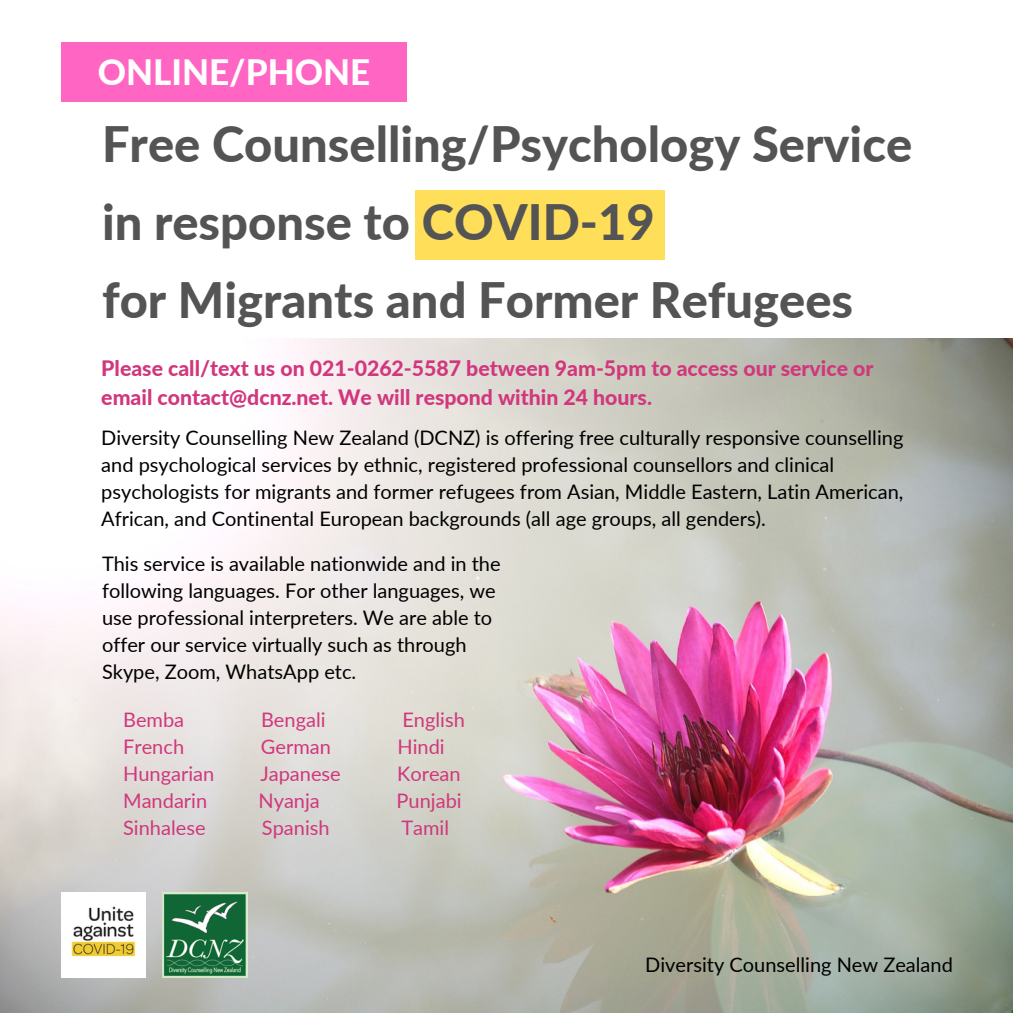
<style>
.page{position:relative;width:1013px;height:1013px;background:#fff}
.page>*{position:absolute;margin:0;border:0;box-sizing:border-box;transform-origin:0 0}
.t1{font:800 48.88px "Lato";color:#545454}
.t2{font:800 35px "Lato";color:#fff}
.t3{font:800 21.25px/29px "Lato";color:#d1377c}
.t4{font:20px/27.2px "Lato";color:#000}
.t5{font:20px "Lato";color:#d1377c}
</style>
<div class="page">
<img style="left:0;top:338px;width:1012px;height:674px">
<div style="left:61px;top:42px;width:345px;height:59px;background:#ff66c4"></div>
<div style="left:415px;top:190px;width:249px;height:69px;background:#ffde59"></div>
<img style="left:61px;top:892px;width:85px;height:85px">
<img style="left:163px;top:892px;width:84px;height:85px">
<p class="t2" style="left:98px;top:50px;width:274px">ONLINE/PHONE</p>
<p class="t1" style="left:102px;top:114px;width:811px">Free Counselling/Psychology Service</p>
<p class="t1" style="left:102px;top:191px;width:554px">in response to COVID-19</p>
<p class="t1" style="left:102px;top:269px;width:752px">for Migrants and Former Refugees</p>
<p class="t3" style="left:101px;top:353px;width:773px">Please call/text us on 021-0262-5587 between 9am-5pm to access our service or email contact@dcnz.net. We will respond within 24 hours.</p>
<p class="t4" style="left:101px;top:423px;width:803px">Diversity Counselling New Zealand (DCNZ) is offering free culturally responsive counselling and psychological services by ethnic, registered professional counsellors and clinical psychologists for migrants and former refugees from Asian, Middle Eastern, Latin American, African, and Continental European backgrounds (all age groups, all genders).</p>
<p class="t4" style="left:102px;top:549px;width:400px">This service is available nationwide and in the following languages. For other languages, we use professional interpreters. We are able to offer our service virtually such as through Skype, Zoom, WhatsApp etc.</p>
<p class="t5" style="left:123px;top:707px;width:63px">Bemba</p>
<p class="t5" style="left:261px;top:707px;width:66px">Bengali</p>
<p class="t5" style="left:402px;top:707px;width:64px">English</p>
<p class="t5" style="left:123px;top:734px;width:63px">French</p>
<p class="t5" style="left:261px;top:734px;width:71px">German</p>
<p class="t5" style="left:397px;top:734px;width:49px">Hindi</p>
<p class="t5" style="left:123px;top:761px;width:93px">Hungarian</p>
<p class="t5" style="left:260px;top:761px;width:82px">Japanese</p>
<p class="t5" style="left:397px;top:761px;width:65px">Korean</p>
<p class="t5" style="left:123px;top:788px;width:86px">Mandarin</p>
<p class="t5" style="left:258px;top:788px;width:63px">Nyanja</p>
<p class="t5" style="left:396px;top:788px;width:67px">Punjabi</p>
<p class="t5" style="left:123px;top:815px;width:84px">Sinhalese</p>
<p class="t5" style="left:262px;top:815px;width:69px">Spanish</p>
<p class="t5" style="left:401px;top:815px;width:49px">Tamil</p>
<p class="t4" style="left:645px;top:950px;width:309px">Diversity Counselling New Zealand</p>
</div>
